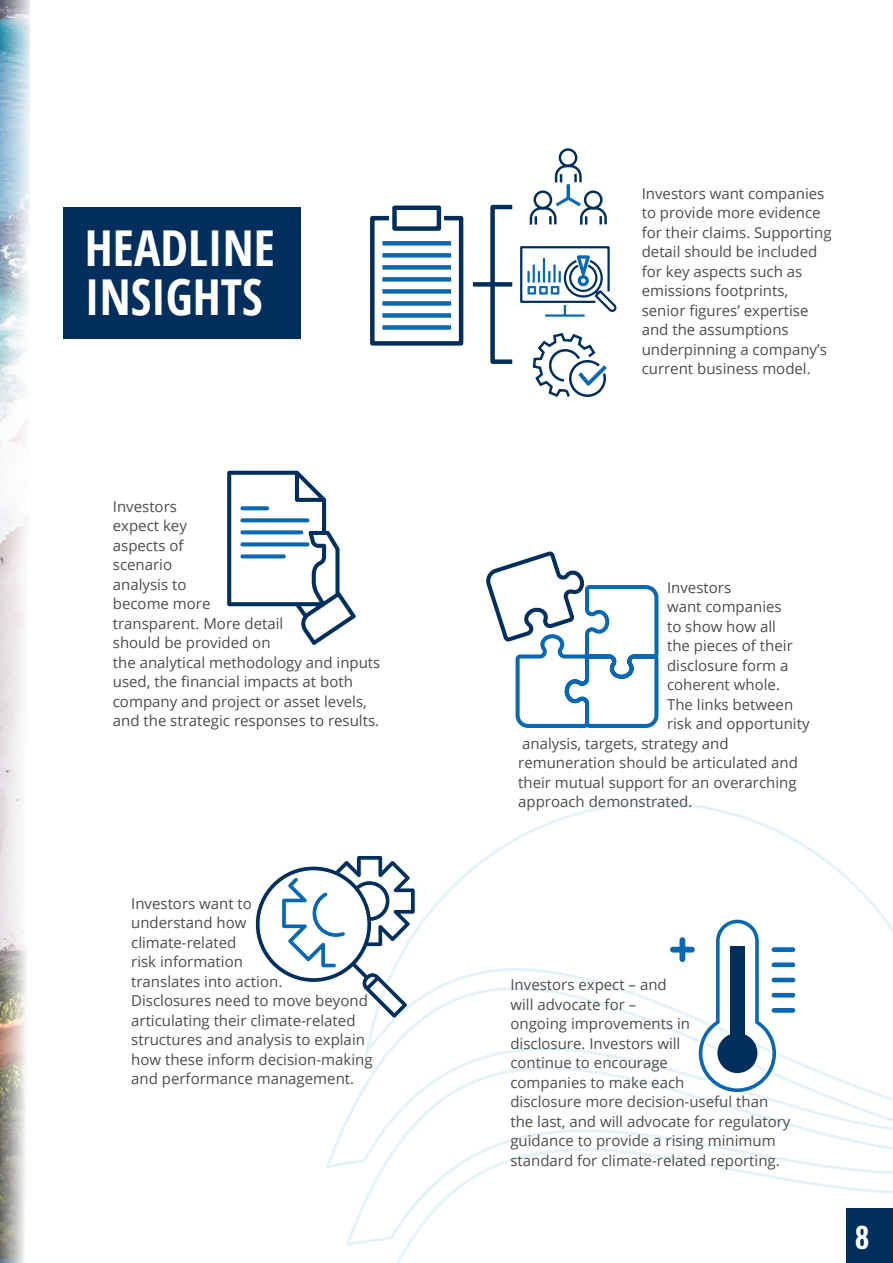
<style>
.page{position:relative;width:893px;height:1263px;background:#fff}
.page>*{position:absolute;margin:0;border:0;box-sizing:border-box;transform-origin:0 0}
.t1{font:700 condensed 49.5px/49.5px "Open Sans";color:#fff}
.t2{font:600 28.5px "Oswald";color:#fff}
.t3{font:15px/19.5px "Open Sans";color:#4b4c4d}
</style>
<div class="page">
<img style="left:0;top:0;width:30px;height:1259px">
<svg style="left:416px;top:801px;width:477px;height:161px"></svg>
<svg style="left:326px;top:968px;width:480px;height:200px"></svg>
<svg style="left:396px;top:1248px;width:497px;height:15px"></svg>
<svg style="left:343px;top:1065px;width:550px;height:183px"></svg>
<svg style="left:255px;top:855px;width:161px;height:164px"></svg>
<svg style="left:227px;top:471px;width:129px;height:174px"></svg>
<svg style="left:486px;top:551px;width:173px;height:177px"></svg>
<div style="left:64px;top:207px;width:237px;height:132px;background:#002f5d"></div>
<svg style="left:370px;top:148px;width:247px;height:249px"></svg>
<svg style="left:695px;top:916px;width:84px;height:179px"></svg>
<div style="left:717px;top:1033px;width:40px;height:40px;background:#002f5d;border-radius:50%"></div>
<div style="left:730px;top:946px;width:15px;height:106px;background:#002f5d"></div>
<div style="left:771px;top:947px;width:25px;height:5px;background:#0968b1;border-radius:3px"></div>
<div style="left:770px;top:946px;width:26px;height:7px;border:1px solid #fff;border-radius:3px"></div>
<div style="left:670px;top:947px;width:25px;height:5px;background:#0968b1;border-radius:3px"></div>
<div style="left:679px;top:937px;width:6px;height:25px;background:#0968b1;border-radius:3px"></div>
<div style="left:771px;top:962px;width:25px;height:6px;background:#0968b1;border-radius:3px"></div>
<div style="left:770px;top:961px;width:26px;height:7px;border:1px solid #fff;border-radius:3px"></div>
<div style="left:771px;top:977px;width:25px;height:6px;background:#0968b1;border-radius:3px"></div>
<div style="left:770px;top:976px;width:26px;height:7px;border:1px solid #fff;border-radius:3px"></div>
<div style="left:771px;top:992px;width:25px;height:6px;background:#0968b1;border-radius:3px"></div>
<div style="left:770px;top:992px;width:26px;height:7px;border:1px solid #fff;border-radius:3px"></div>
<div style="left:771px;top:1007px;width:25px;height:6px;background:#0968b1;border-radius:3px"></div>
<div style="left:770px;top:1007px;width:26px;height:7px;border:1px solid #fff;border-radius:3px"></div>
<p class="t1" style="left:85px;top:222px;width:192px">HEADLINE<br>INSIGHTS</p>
<p class="t3" style="left:113px;top:496px;width:269px">Investors<br>expect key<br>aspects of<br>scenario<br>analysis to<br>become more<br>transparent. More detail<br>should be provided on<br>the analytical methodology and inputs used, the financial impacts at both company and project or asset levels, and the strategic responses to results.</p>
<p class="t3" style="left:131px;top:893px;width:243px">Investors want to<br>understand how<br>climate-related<br>risk information<br>translates into action.<br>Disclosures need to move beyond articulating their climate-related structures and analysis to explain how these inform decision-making and performance management.</p>
<p class="t3" style="left:642px;top:183px;width:191px">Investors want companies to provide more evidence for their claims. Supporting detail should be included for key aspects such as emissions footprints, senior figures’ expertise and the assumptions underpinning a company’s current business model.</p>
<p class="t3" style="left:667px;top:577px;width:144px">Investors<br>want companies<br>to show how all<br>the pieces of their disclosure form a coherent whole.<br>The links between risk and opportunity</p>
<p class="t3" style="left:518px;top:733px;width:281px">analysis, targets, strategy and remuneration should be articulated and their mutual support for an overarching approach demonstrated.</p>
<p class="t3" style="left:510px;top:975px;width:282px">Investors expect – and<br>will advocate for –<br>ongoing improvements in<br>disclosure. Investors will<br>continue to encourage<br>companies to make each<br>disclosure more decision-useful than the last, and will advocate for regulatory guidance to provide a rising minimum standard for climate-related reporting.</p>
<h2 class="t2" style="left:855px;top:1218px;width:16px">8</h2>
</div>
